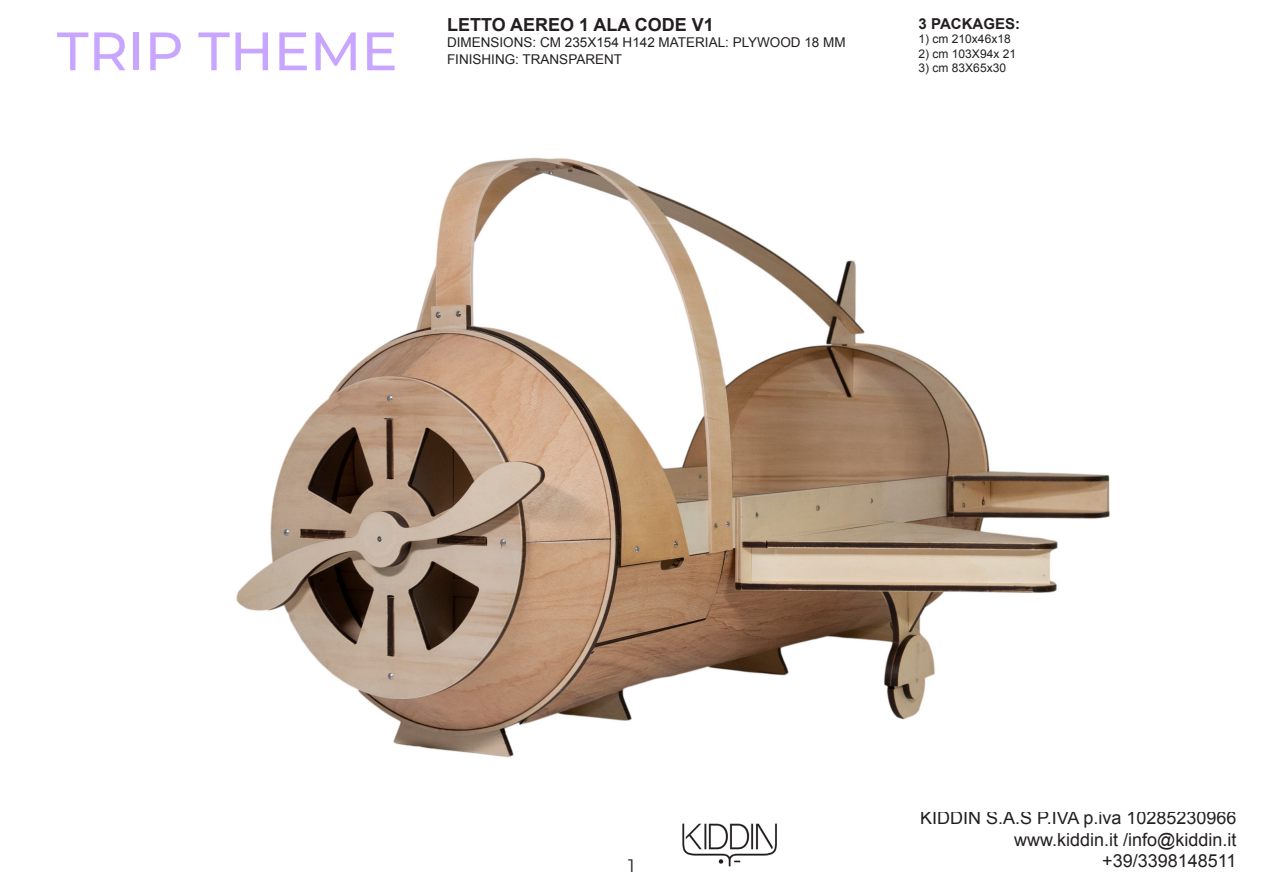
<style>
.page{position:relative;width:1263px;height:893px;background:#fff}
.page>*{position:absolute;margin:0;border:0;box-sizing:border-box;transform-origin:0 0}
.t1{font:500 54px "Montserrat";color:#c8a6ff}
.t2{font:18px/21.6px "Arial";color:#231f20;text-align:right}
.t3{font:700 18px "Arial";color:#231f20}
.t4{font:18px "Montserrat";color:#231f20}
.t5{font:700 15px "Arial";color:#231f20}
.t6{font:13.5px "Arial";color:#231f20}
.t7{font:12px "Arial";color:#231f20}
</style>
<div class="page">
<img style="left:682px;top:823px;width:95px;height:44px">
<img style="left:236px;top:157px;width:874px;height:601px">
<h1 class="t1" style="left:57px;top:13px;width:342px">TRIP THEME</h1>
<p class="t3" style="left:447px;top:13px;width:268px">LETTO AEREO 1 ALA CODE V1</p>
<p class="t6" style="left:447px;top:34px;width:400px">DIMENSIONS: CM 235X154 H142 MATERIAL: PLYWOOD 18 MM</p>
<p class="t6" style="left:447px;top:50px;width:177px">FINISHING: TRANSPARENT</p>
<p class="t5" style="left:919px;top:14px;width:103px">3 PACKAGES:</p>
<p class="t7" style="left:919px;top:31px;width:94px">1) cm 210x46x18</p>
<p class="t7" style="left:919px;top:46px;width:99px">2) cm 103X94x 21</p>
<p class="t7" style="left:919px;top:60px;width:89px">3) cm 83X65x30</p>
<p class="t4" style="left:628px;top:853px;width:8px">1</p>
<p class="t2" style="left:920px;top:807px;width:318px">KIDDIN S.A.S P.IVA p.iva 10285230966 www.kiddin.it /info@kiddin.it +39/3398148511</p>
</div>
